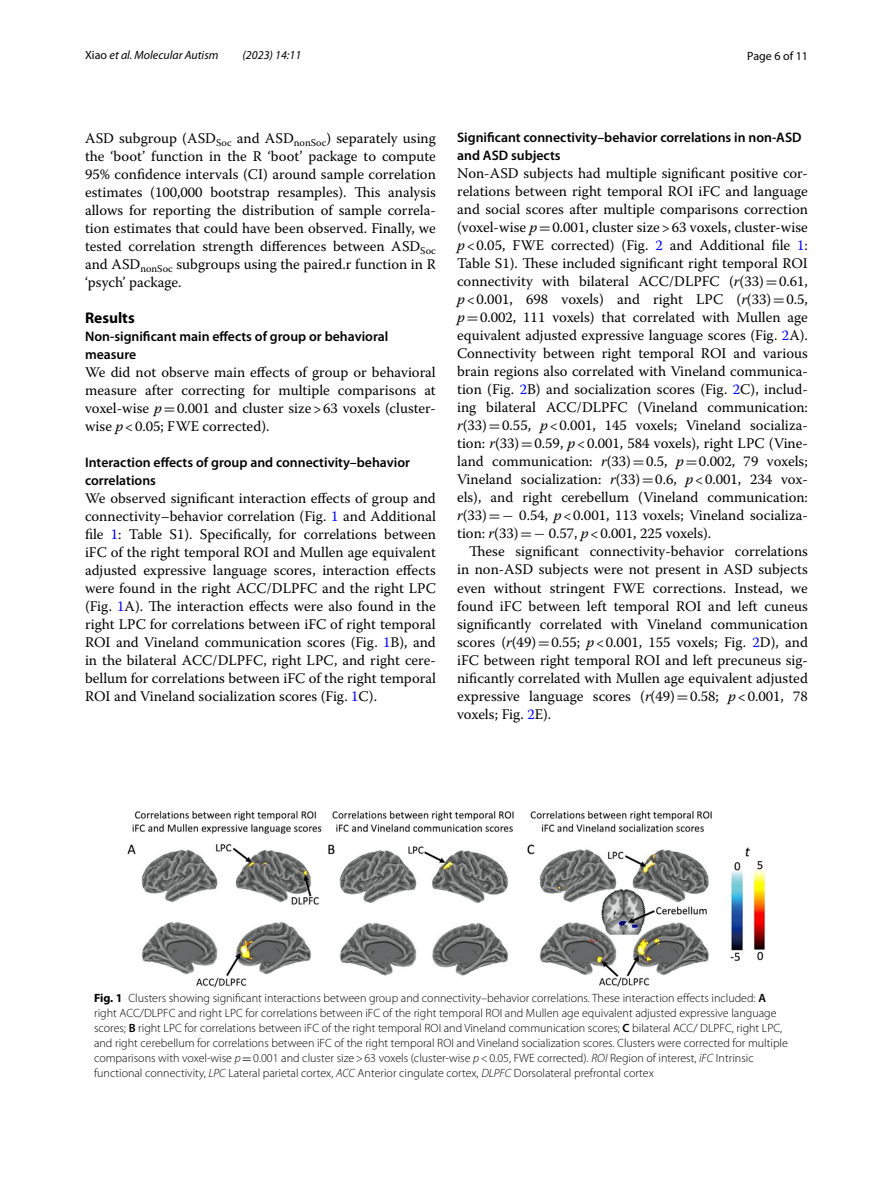
<style>
.page{position:relative;width:893px;height:1187px;background:#fff}
.page>*{position:absolute;margin:0;border:0;box-sizing:border-box;transform-origin:0 0}
.t1{font:700 15.45px "Myriad Pro";color:#000}
.t2{font:14.7px/18px "Warnock Pro";color:#000;text-align:justify}
.t3{font:600 13.8px/18px "Myriad Pro";color:#000}
.t4{font:300 12px/15px "Myriad Pro";color:#000}
.t5{font:italic 12px "Myriad Pro";color:#000}
.t6{font:12px "Myriad Pro";color:#000}
.s1{font-style:normal}
.s2{font-style:italic}
.s3{font-family:"MTSY"}
.s4{color:#00f}
.s5{font-weight:700}
.s6{font-weight:600}
.s7{font-family:"MTSY";font-weight:400}
</style>
<div class="page">
<img style="left:128px;top:810px;width:637px;height:177px">
<p class="t5" style="left:85px;top:48px;width:135px"><span class="s1">Xiao</span> et al. Molecular Autism</p>
<p class="t5" style="left:243px;top:48px;width:60px">(2023) 14:11</p>
<p class="t6" style="left:747px;top:48px;width:62px">Page 6 of 11</p>
<p class="t2" style="left:85px;top:128px;width:352px">ASD subgroup (ASD<sub>Soc</sub> and ASD<sub>nonSoc</sub>) separately using the ‘boot’ function in the R ‘boot’ package to compute 95% confidence intervals (CI) around sample correlation estimates (100,000 bootstrap resamples). This analysis allows for reporting the distribution of sample correla&shy;tion estimates that could have been observed. Finally, we tested correlation strength differences between ASD<sub>Soc </sub>and ASD<sub>nonSoc</sub> subgroups using the paired.r function in R ‘psych’ package.</p>
<p class="t1" style="left:85px;top:307px;width:51px">Results</p>
<p class="t3" style="left:85px;top:327px;width:305px">Non‑significant main effects of group or behavioral measure</p>
<p class="t2" style="left:85px;top:362px;width:352px">We did not observe main effects of group or behavioral measure after correcting for multiple comparisons at voxel-wise <span class="s2">p</span><span class="s3">=</span>0.001 and cluster size&gt;63 voxels (cluster&shy;wise <span class="s2">p</span>&lt;0.05; FWE corrected).</p>
<p class="t3" style="left:85px;top:453px;width:327px">Interaction effects of group and connectivity–behavior correlations</p>
<p class="t2" style="left:85px;top:488px;width:352px">We observed significant interaction effects of group and connectivity–behavior correlation (Fig. <span class="s4">1</span> and Additional file <span class="s4">1</span>: Table S1). Specifically, for correlations between iFC of the right temporal ROI and Mullen age equivalent adjusted expressive language scores, interaction effects were found in the right ACC/DLPFC and the right LPC (Fig. <span class="s4">1</span>A). The interaction effects were also found in the right LPC for correlations between iFC of right temporal ROI and Vineland communication scores (Fig. <span class="s4">1</span>B), and in the bilateral ACC/DLPFC, right LPC, and right cere&shy;bellum for correlations between iFC of the right temporal ROI and Vineland socialization scores (Fig. <span class="s4">1</span>C).</p>
<p class="t3" style="left:457px;top:128px;width:346px">Significant connectivity–behavior correlations in non‑ASD and ASD subjects</p>
<p class="t2" style="left:457px;top:164px;width:352px">Non-ASD subjects had multiple significant positive cor&shy;relations between right temporal ROI iFC and language and social scores after multiple comparisons correction (voxel-wise <span class="s2">p</span><span class="s3">=</span>0.001, cluster size&gt;63 voxels, cluster-wise <span class="s2">p</span>&lt;0.05, FWE corrected) (Fig. <span class="s4">2</span> and Additional file <span class="s4">1</span>:<br>Table S1). These included significant right temporal ROI connectivity with bilateral ACC/DLPFC (<span class="s2">r</span>(33)<span class="s3">=</span>0.61, <span class="s2">p</span>&lt;0.001, 698 voxels) and right LPC (<span class="s2">r</span>(33)<span class="s3">=</span>0.5, <span class="s2">p</span><span class="s3">=</span>0.002, 111 voxels) that correlated with Mullen age equivalent adjusted expressive language scores (Fig. <span class="s4">2</span>A).<br>Connectivity between right temporal ROI and various brain regions also correlated with Vineland communica&shy;tion (Fig. <span class="s4">2</span>B) and socialization scores (Fig. <span class="s4">2</span>C), includ&shy;ing bilateral ACC/DLPFC (Vineland communication: <span class="s2">r</span>(33)<span class="s3">=</span>0.55, <span class="s2">p</span>&lt;0.001, 145 voxels; Vineland socializa&shy;tion: <span class="s2">r</span>(33)<span class="s3">=</span>0.59, <span class="s2">p</span>&lt;0.001, 584 voxels), right LPC (Vine&shy;land communication: <span class="s2">r</span>(33)<span class="s3">=</span>0.5, <span class="s2">p</span><span class="s3">=</span>0.002, 79 voxels; Vineland socialization: <span class="s2">r</span>(33)<span class="s3">=</span>0.6, <span class="s2">p</span>&lt;0.001, 234 vox&shy;els), and right cerebellum (Vineland communication: <span class="s2">r</span>(33)<span class="s3">=−</span> 0.54, <span class="s2">p</span>&lt;0.001, 113 voxels; Vineland socializa&shy;tion: <span class="s2">r</span>(33)<span class="s3">=−</span> 0.57, <span class="s2">p</span>&lt;0.001, 225 voxels).</p>
<p class="t2" style="left:457px;top:542px;width:352px;text-indent:12px">These significant connectivity-behavior correlations in non-ASD subjects were not present in ASD subjects even without stringent FWE corrections. Instead, we found iFC between left temporal ROI and left cuneus significantly correlated with Vineland communication scores (<span class="s2">r</span>(49)<span class="s3">=</span>0.55; <span class="s2">p</span>&lt;0.001, 155 voxels; Fig. <span class="s4">2</span>D), and iFC between right temporal ROI and left precuneus sig&shy;nificantly correlated with Mullen age equivalent adjusted expressive language scores (<span class="s2">r</span>(49)<span class="s3">=</span>0.58; <span class="s2">p</span>&lt;0.001, 78 voxels; Fig. <span class="s4">2</span>E).</p>
<p class="t4" style="left:94px;top:990px;width:695px"><span class="s5">Fig. 1</span> Clusters showing significant interactions between group and connectivity–behavior correlations. These interaction effects included: <span class="s6">A </span>right ACC/DLPFC and right LPC for correlations between iFC of the right temporal ROI and Mullen age equivalent adjusted expressive language scores; <span class="s6">B</span> right LPC for correlations between iFC of the right temporal ROI and Vineland communication scores; <span class="s6">C</span> bilateral ACC/ DLPFC, right LPC, and right cerebellum for correlations between iFC of the right temporal ROI and Vineland socialization scores. Clusters were corrected for multiple comparisons with voxel-wise <span class="s2">p</span><span class="s7">=</span>0.001 and cluster size&gt;63 voxels (cluster-wise <span class="s2">p</span>&lt;0.05, FWE corrected). <span class="s2">ROI</span> Region of interest, <span class="s2">iFC</span> Intrinsic functional connectivity, <span class="s2">LPC</span> Lateral parietal cortex, <span class="s2">ACC</span> Anterior cingulate cortex, <span class="s2">DLPFC</span> Dorsolateral prefrontal cortex</p>
</div>
